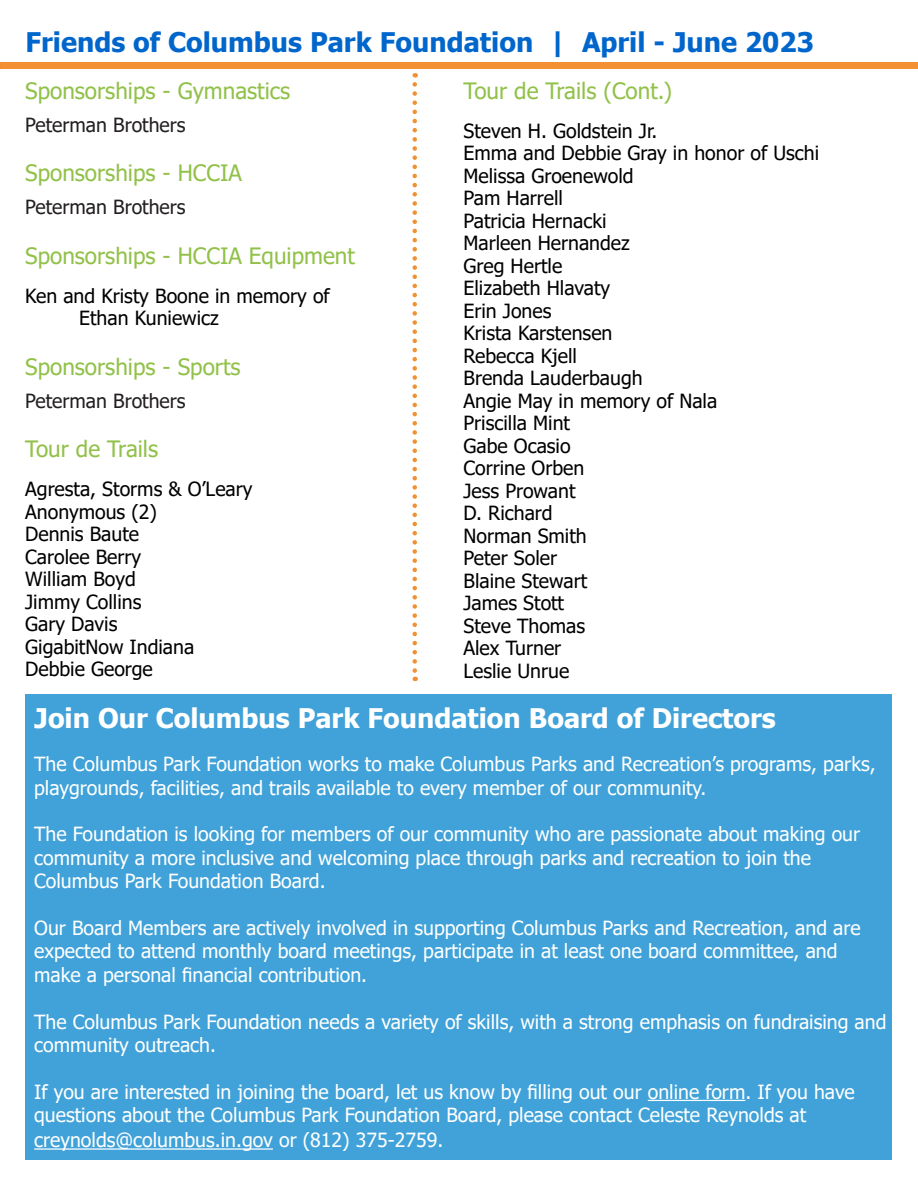
<style>
.page{position:relative;width:918px;height:1188px;background:#fff}
.page>*{position:absolute;margin:0;border:0;box-sizing:border-box;transform-origin:0 0}
.t1{font:700 27px "Tahoma";color:#06c}
.t2{font:700 27px "Tahoma";color:#fff}
.t3{font:22.5px "Tahoma";color:#91c149}
.t4{font:19.5px/23.4px "Tahoma";color:#fff}
.t5{font:19.5px "Tahoma";color:#000}
.t6{font:19.5px "Tahoma";color:#231f20}
</style>
<div class="page">
<div style="left:25px;top:695px;width:867px;height:465px;background:#40a2d8"></div>
<hr style="left:648px;top:1100px;width:97px;height:1px;background:#fff">
<hr style="left:34px;top:1148px;width:239px;height:2px;background:#fff">
<svg style="left:412px;top:84px;width:5px;height:597px"></svg>
<div style="left:0;top:62px;width:918px;height:7px;background:#f39033"></div>
<p class="t1" style="left:26px;top:23px;width:790px">Friends of Columbus Park Foundation | April - June 2023</p>
<p class="t3" style="left:25px;top:75px;width:267px">Sponsorships - Gymnastics</p>
<p class="t6" style="left:25px;top:111px;width:162px">Peterman Brothers</p>
<p class="t3" style="left:25px;top:158px;width:218px">Sponsorships - HCCIA</p>
<p class="t6" style="left:25px;top:194px;width:162px">Peterman Brothers</p>
<p class="t3" style="left:25px;top:240px;width:331px">Sponsorships - HCCIA Equipment</p>
<p class="t5" style="left:25px;top:282px;width:306px">Ken and Kristy Boone in memory of</p>
<p class="t5" style="left:79px;top:305px;width:141px">Ethan Kuniewicz</p>
<p class="t3" style="left:25px;top:351px;width:217px">Sponsorships - Sports</p>
<p class="t6" style="left:25px;top:387px;width:162px">Peterman Brothers</p>
<p class="t3" style="left:25px;top:434px;width:134px">Tour de Trails</p>
<p class="t5" style="left:25px;top:476px;width:229px">Agresta, Storms &amp; O’Leary</p>
<p class="t5" style="left:25px;top:498px;width:133px">Anonymous (2)</p>
<p class="t5" style="left:25px;top:521px;width:115px">Dennis Baute</p>
<p class="t5" style="left:25px;top:543px;width:118px">Carolee Berry</p>
<p class="t5" style="left:25px;top:566px;width:112px">William Boyd</p>
<p class="t5" style="left:25px;top:588px;width:118px">Jimmy Collins</p>
<p class="t5" style="left:25px;top:611px;width:94px">Gary Davis</p>
<p class="t5" style="left:25px;top:633px;width:171px">GigabitNow Indiana</p>
<p class="t5" style="left:25px;top:656px;width:129px">Debbie George</p>
<p class="t3" style="left:464px;top:75px;width:210px">Tour de Trails (Cont.)</p>
<p class="t5" style="left:464px;top:117px;width:195px">Steven H. Goldstein Jr.</p>
<p class="t5" style="left:464px;top:140px;width:357px">Emma and Debbie Gray in honor of Uschi</p>
<p class="t5" style="left:464px;top:162px;width:172px">Melissa Groenewold</p>
<p class="t5" style="left:464px;top:185px;width:101px">Pam Harrell</p>
<p class="t5" style="left:464px;top:207px;width:145px">Patricia Hernacki</p>
<p class="t5" style="left:464px;top:230px;width:168px">Marleen Hernandez</p>
<p class="t5" style="left:464px;top:252px;width:100px">Greg Hertle</p>
<p class="t5" style="left:464px;top:275px;width:148px">Elizabeth Hlavaty</p>
<p class="t5" style="left:464px;top:297px;width:89px">Erin Jones</p>
<p class="t5" style="left:464px;top:320px;width:150px">Krista Karstensen</p>
<p class="t5" style="left:464px;top:342px;width:115px">Rebecca Kjell</p>
<p class="t5" style="left:464px;top:365px;width:181px">Brenda Lauderbaugh</p>
<p class="t5" style="left:464px;top:387px;width:255px">Angie May in memory of Nala</p>
<p class="t5" style="left:464px;top:410px;width:108px">Priscilla Mint</p>
<p class="t5" style="left:464px;top:432px;width:109px">Gabe Ocasio</p>
<p class="t5" style="left:464px;top:455px;width:122px">Corrine Orben</p>
<p class="t5" style="left:464px;top:477px;width:114px">Jess Prowant</p>
<p class="t5" style="left:464px;top:500px;width:91px">D. Richard</p>
<p class="t5" style="left:464px;top:522px;width:125px">Norman Smith</p>
<p class="t5" style="left:464px;top:545px;width:95px">Peter Soler</p>
<p class="t5" style="left:464px;top:567px;width:125px">Blaine Stewart</p>
<p class="t5" style="left:464px;top:590px;width:102px">James Stott</p>
<p class="t5" style="left:464px;top:612px;width:123px">Steve Thomas</p>
<p class="t5" style="left:464px;top:635px;width:99px">Alex Turner</p>
<p class="t5" style="left:464px;top:657px;width:107px">Leslie Unrue</p>
<p class="t2" style="left:34px;top:699px;width:743px">Join Our Columbus Park Foundation Board of Directors</p>
<p class="t4" style="left:34px;top:754px;width:843px">The Columbus Park Foundation works to make Columbus Parks and Recreation’s programs, parks, playgrounds, facilities, and trails available to every member of our community.</p>
<p class="t4" style="left:34px;top:824px;width:827px">The Foundation is looking for members of our community who are passionate about making our community a more inclusive and welcoming place through parks and recreation to join the<br>Columbus Park Foundation Board.</p>
<p class="t4" style="left:34px;top:917px;width:828px">Our Board Members are actively involved in supporting Columbus Parks and Recreation, and are expected to attend monthly board meetings, participate in at least one board committee, and make a personal financial contribution.</p>
<p class="t4" style="left:34px;top:1011px;width:854px">The Columbus Park Foundation needs a variety of skills, with a strong emphasis on fundraising and community outreach.</p>
<p class="t4" style="left:34px;top:1081px;width:822px">If you are interested in joining the board, let us know by filling out our online form. If you have questions about the Columbus Park Foundation Board, please contact Celeste Reynolds at</p>
<p class="t4" style="left:34px;top:1130px;width:411px">creynolds@columbus.in.gov or (812) 375-2759.</p>
</div>
